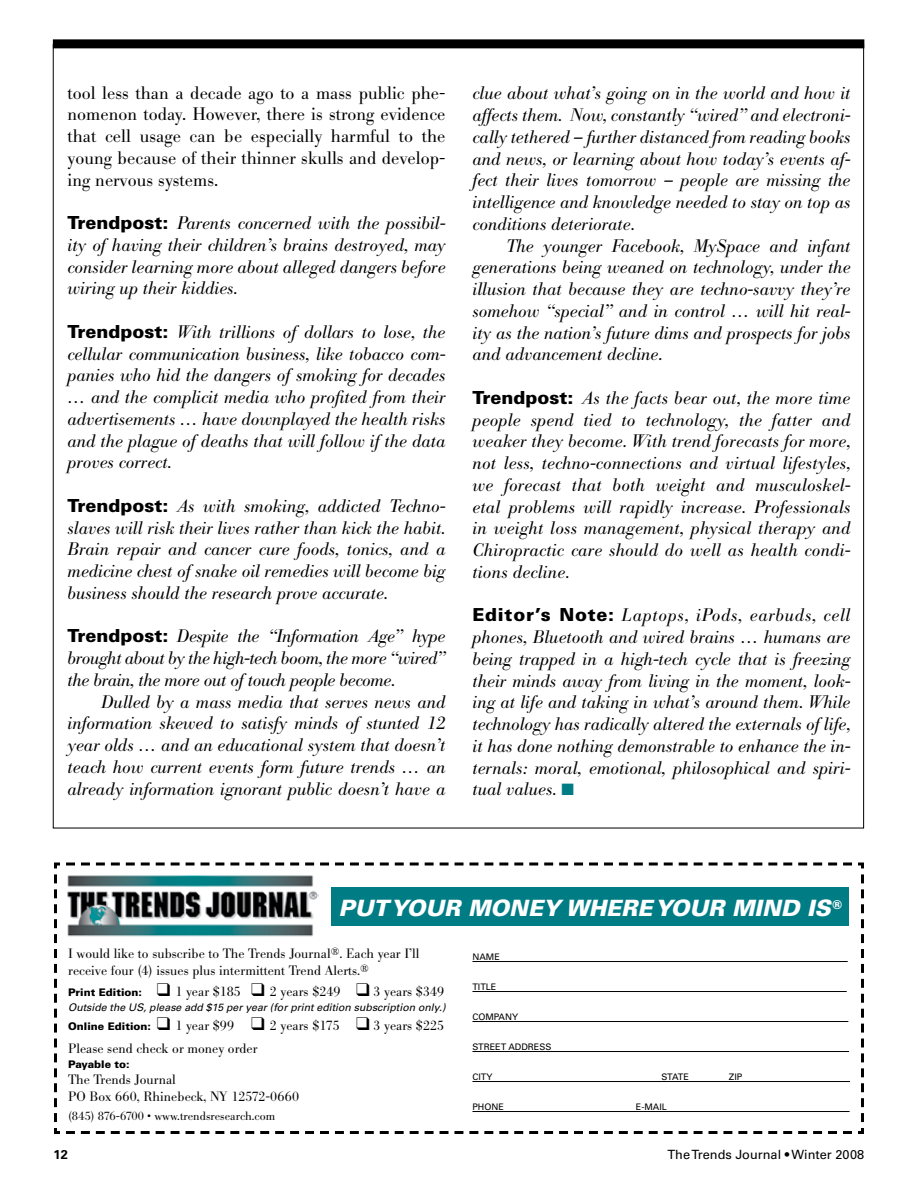
<style>
.page{position:relative;width:918px;height:1188px;background:#fff}
.page>*{position:absolute;margin:0;border:0;box-sizing:border-box;transform-origin:0 0}
.t1{font:italic 900 22.5px "Univers";color:#fff}
.t2{font:italic 300 18px/21.8px "Bodoni BE";color:#000;text-align:justify}
.t3{font:300 18px/21.8px "Bodoni BE";color:#000;text-align:justify}
.t4{font:300 13.5px/16.5px "Bodoni BE";color:#000}
.t5{font:12.75px "Univers";color:#000}
.t6{font:700 12.75px "Univers";color:#000}
.t7{font:300 12px "Bodoni BE";color:#000}
.t8{font:italic 10.5px "Univers";color:#000}
.t9{font:900 10.5px "Univers";color:#000}
.t10{font:9px "Univers";color:#000}
.s1{font-family:"Univers";font-weight:900;font-style:normal}
.s2{color:#007c85}
.s3{font-family:"Univers";font-weight:900;font-size:10.5px}
</style>
<div class="page">
<div style="left:53px;top:39px;width:811px;height:9px;background:#000"></div>
<svg style="left:54px;top:862px;width:810px;height:272px"></svg>
<img style="left:64px;top:870px;width:255px;height:74px">
<div style="left:332px;top:887px;width:517px;height:39px;background:#007c85"></div>
<hr style="left:472px;top:961px;width:376px;height:1px;background:#000">
<hr style="left:472px;top:991px;width:375px;height:1px;background:#000">
<hr style="left:472px;top:1021px;width:376px;height:1px;background:#000">
<hr style="left:472px;top:1051px;width:377px;height:1px;background:#000">
<hr style="left:472px;top:1081px;width:378px;height:1px;background:#000">
<hr style="left:472px;top:1111px;width:378px;height:1px;background:#000">
<p class="t3" style="left:68px;top:82px;width:380px">tool less than a decade ago to a mass public phe&shy;nomenon today. However, there is strong evidence that cell usage can be especially harmful to the young because of their thinner skulls and develop&shy;ing nervous systems.</p>
<p class="t2" style="left:68px;top:212px;width:380px"><span class="s1">Trendpost:</span> Parents concerned with the possibil&shy;ity of having their children’s brains destroyed, may consider learning more about alleged dangers before wiring up their kiddies.</p>
<p class="t2" style="left:68px;top:321px;width:380px"><span class="s1">Trendpost:</span> With trillions of dollars to lose, the cellular communication business, like tobacco com&shy;panies who hid the dangers of smoking for decades … and the complicit media who profited from their advertisements … have downplayed the health risks and the plague of deaths that will follow if the data proves correct.</p>
<p class="t2" style="left:68px;top:495px;width:380px"><span class="s1">Trendpost:</span> As with smoking, addicted Techno&shy;slaves will risk their lives rather than kick the habit.<br>Brain repair and cancer cure foods, tonics, and a medicine chest of snake oil remedies will become big business should the research prove accurate.</p>
<p class="t2" style="left:68px;top:626px;width:380px"><span class="s1">Trendpost:</span> Despite the “Information Age” hype brought about by the high-tech boom, the more “wired” the brain, the more out of touch people become.</p>
<p class="t2" style="left:68px;top:691px;width:380px;text-indent:34px">Dulled by a mass media that serves news and information skewed to satisfy minds of stunted 12 year olds … and an educational system that doesn’t teach how current events form future trends … an already information ignorant public doesn’t have a</p>
<p class="t2" style="left:472px;top:83px;width:380px">clue about what’s going on in the world and how it affects them. Now, constantly “wired” and electroni&shy;cally tethered – further distanced from reading books and news, or learning about how today’s events af&shy;fect their lives tomorrow – people are missing the intelligence and knowledge needed to stay on top as conditions deteriorate.</p>
<p class="t2" style="left:472px;top:235px;width:380px;text-indent:34px">The younger Facebook, MySpace and infant generations being weaned on technology, under the illusion that because they are techno-savvy they’re somehow “special” and in control … will hit real&shy;ity as the nation’s future dims and prospects for jobs and advancement decline.</p>
<p class="t2" style="left:472px;top:387px;width:380px"><span class="s1">Trendpost:</span> As the facts bear out, the more time people spend tied to technology, the fatter and weaker they become. With trend forecasts for more, not less, techno-connections and virtual lifestyles, we forecast that both weight and musculoskel&shy;etal problems will rapidly increase. Professionals in weight loss management, physical therapy and Chiropractic care should do well as health condi&shy;tions decline.</p>
<p class="t2" style="left:472px;top:605px;width:380px"><span class="s1">Editor’s Note:</span> Laptops, iPods, earbuds, cell phones, Bluetooth and wired brains … humans are being trapped in a high-tech cycle that is freezing their minds away from living in the moment, look&shy;ing at life and taking in what’s around them. While technology has radically altered the externals of life, it has done nothing demonstrable to enhance the in&shy;ternals: moral, emotional, philosophical and spiri&shy;tual values. <span class="s2">■</span></p>
<p class="t1" style="left:339px;top:894px;width:505px">PUT YOUR MONEY WHERE YOUR MIND IS <sup>®</sup></p>
<p class="t10" style="left:472px;top:951px;width:29px">NAME</p>
<p class="t10" style="left:472px;top:981px;width:26px">TITLE</p>
<p class="t10" style="left:472px;top:1011px;width:47px">COMPANY</p>
<p class="t10" style="left:472px;top:1041px;width:80px">STREET ADDRESS</p>
<p class="t10" style="left:472px;top:1071px;width:22px">CITY</p>
<p class="t10" style="left:661px;top:1071px;width:29px">STATE</p>
<p class="t10" style="left:729px;top:1071px;width:15px">ZIP</p>
<p class="t10" style="left:472px;top:1101px;width:33px">PHONE</p>
<p class="t10" style="left:636px;top:1101px;width:32px">E-MAIL</p>
<p class="t4" style="left:68px;top:946px;width:353px">I would like to subscribe to The Trends Journal<sup>®</sup>. Each year I’ll receive four (4) issues plus intermittent Trend Alerts.<sup>®</sup></p>
<p class="t4" style="left:68px;top:983px;width:377px"><span class="s3">Print Edition:</span> ❑ 1 year $185 ❑ 2 years $249 ❑ 3 years $349</p>
<p class="t8" style="left:68px;top:1001px;width:379px">Outside the US, please add $15 per year (for print edition subscription only.)</p>
<p class="t4" style="left:68px;top:1015px;width:377px;line-height:22.5px"><span class="s3">Online Edition:</span> ❑ 1 year $99 ❑ 2 years $175 ❑ 3 years $225<br>Please send check or money order</p>
<p class="t9" style="left:68px;top:1057px;width:63px">Payable to:</p>
<p class="t4" style="left:68px;top:1072px;width:233px">The Trends Journal<br>PO Box 660, Rhinebeck, NY 12572-0660</p>
<p class="t7" style="left:68px;top:1109px;width:209px">(845) 876-6700 • www.trendsresearch.com</p>
<p class="t6" style="left:54px;top:1147px;width:16px">12</p>
<p class="t5" style="left:667px;top:1147px;width:198px">The Trends Journal • Winter 2008</p>
</div>
